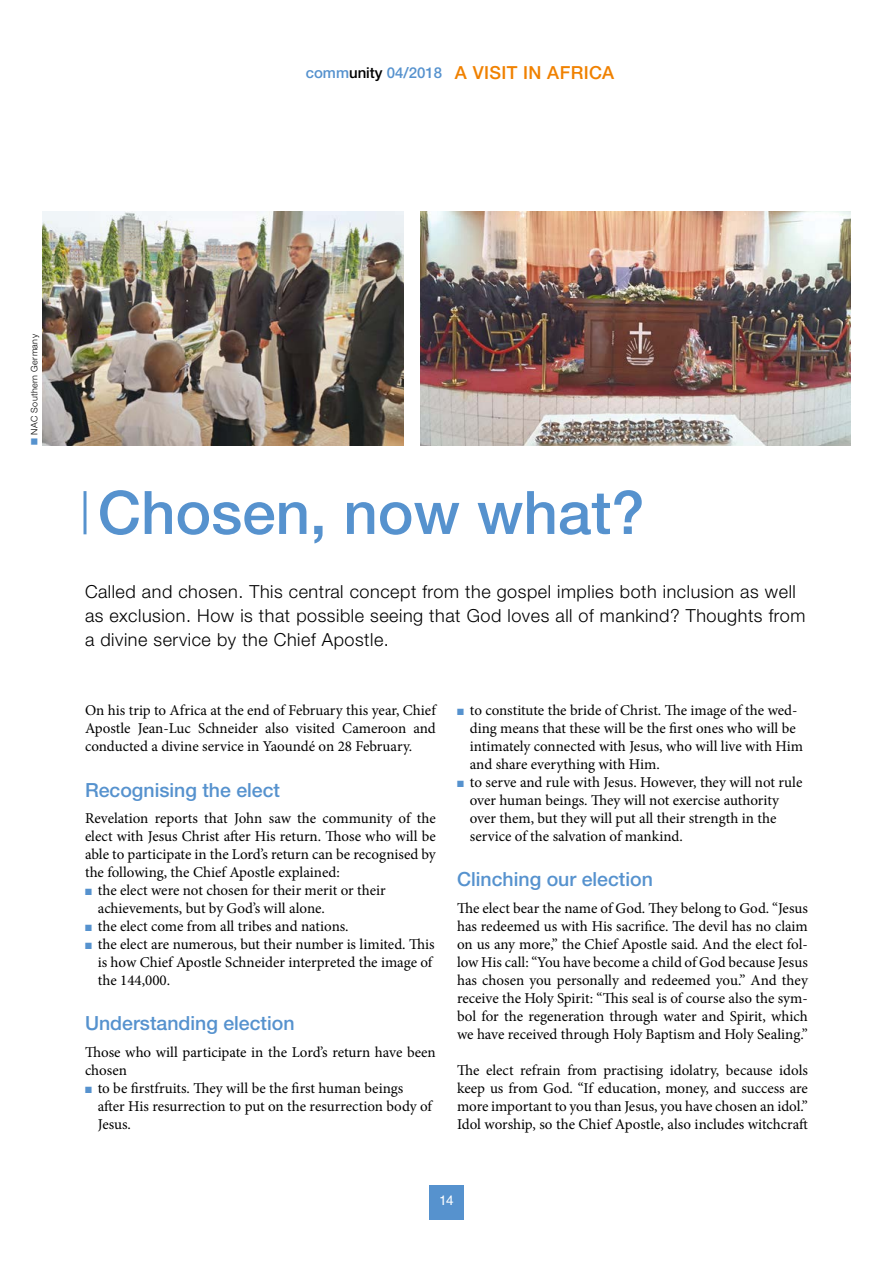
<style>
.page{position:relative;width:893px;height:1263px;background:#fff}
.page>*{position:absolute;margin:0;border:0;box-sizing:border-box;transform-origin:0 0}
.t1{font:500 60px "Helvetica Neue LTW1 G";color:#5692ce}
.t2{font:500 19.5px "Helvetica Neue LTW1 G";color:#5692ce}
.t3{font:300 18px/24px "Helvetica Neue LTW1 G";letter-spacing:.03em;color:#000}
.t4{font:500 18px "Helvetica Neue LTW1 G";letter-spacing:.02em;color:#f08100}
.t5{font:15px/18px "Minion Pro";color:#000}
.t6{font:300 13.5px "Helvetica Neue LTW1 G";color:#fff}
.t7{font:300 9px "Helvetica Neue LTW1 G";letter-spacing:.04em;color:#000}
.s1{font-size:15px;color:#5692ce}
.s2{font-size:15px;color:#000}
.s3{color:#5692ce}
.s4{font-family:"Helvetica LT Std";font-weight:400}
</style>
<div class="page">
<div style="left:429px;top:1185px;width:35px;height:34px;background:#5692ce"></div>
<img style="left:42px;top:211px;width:362px;height:234px">
<hr style="left:84px;top:491px;width:3px;height:43px;background:#5692ce">
<img style="left:421px;top:211px;width:429px;height:234px">
<p class="t4" style="left:306px;top:61px;width:310px"><span class="s1">comm</span><span class="s2">unity</span> <span class="s1">04/2018</span> A VISIT IN AFRICA</p>
<p class="t7" style="left:29px;top:445px;width:112px;rotate:-90deg"><span class="s3">■</span> NAC Southern Germany</p>
<h1 class="t1" style="left:98px;top:476px;width:548px">Chosen, now what?</h1>
<p class="t3" style="left:85px;top:580px;width:722px">Called and chosen. This central concept from the gospel implies both inclusion as well as exclusion. How is that possible seeing that God loves all of mankind? Thoughts from a divine service by the Chief Apostle.</p>
<p class="t5" style="left:85px;top:701px;width:352px;text-align:justify">On his trip to Africa at the end of February this year, Chief Apostle Jean-Luc Schneider also visited Cameroon and conducted a divine service in Yaoundé on 28 February.</p>
<h2 class="t2" style="left:85px;top:778px;width:197px">Recognising the elect</h2>
<p class="t5" style="left:85px;top:809px;width:352px;text-align:justify">Revelation reports that John saw the community of the elect with Jesus Christ after His return. Those who will be able to participate in the Lord’s return can be recognised by the following, the Chief Apostle explained:</p>
<p class="t5" style="left:98px;top:881px;width:289px;text-indent:-13px"><span class="s3">■</span> the elect were not chosen for their merit or their achievements, but by God’s will alone.</p>
<p class="t5" style="left:85px;top:917px;width:265px"><span class="s3">■</span> the elect come from all tribes and nations.</p>
<p class="t5" style="left:98px;top:935px;width:338px;text-indent:-13px"><span class="s3">■</span> the elect are numerous, but their number is limited. This is how Chief Apostle Schneider interpreted the image of the 144,000.</p>
<h2 class="t2" style="left:85px;top:1011px;width:211px">Understanding election</h2>
<p class="t5" style="left:85px;top:1043px;width:352px">Those who will participate in the Lord’s return have been chosen</p>
<p class="t5" style="left:98px;top:1079px;width:336px;text-indent:-13px"><span class="s3">■</span> to be firstfruits. They will be the first human beings after His resurrection to put on the resurrection body of<br>Jesus.</p>
<p class="t5" style="left:470px;top:701px;width:335px;text-indent:-13px"><span class="s3">■</span> to constitute the bride of Christ. The image of the wed&shy;ding means that these will be the first ones who will be intimately connected with Jesus, who will live with Him and share everything with Him.</p>
<p class="t5" style="left:470px;top:773px;width:334px;text-indent:-13px"><span class="s3">■</span> to serve and rule with Jesus. However, they will not rule over human beings. They will not exercise authority over them, but they will put all their strength in the service of the salvation of mankind.</p>
<h2 class="t2" style="left:457px;top:867px;width:197px">Clinching our election</h2>
<p class="t5" style="left:457px;top:899px;width:352px;text-align:justify">The elect bear the name of God. They belong to God. “Jesus has redeemed us with His sacrifice. The devil has no claim on us any more,” the Chief Apostle said. And the elect fol&shy;low His call: “You have become a child of God because Jesus has chosen you personally and redeemed you.” And they receive the Holy Spirit: “This seal is of course also the sym&shy;bol for the regeneration through water and Spirit, which we have received through Holy Baptism and Holy Sealing.”</p>
<p class="t5" style="left:457px;top:1061px;width:352px;text-align:justify">The elect refrain from practising idolatry, because idols keep us from God. “If education, money, and success are more important to you than Jesus, you have chosen an idol.” Idol worship, so the Chief Apostle, also includes witchcraft</p>
<p class="t6" style="left:439px;top:1189px;width:17px">14<span class="s4">14</span></p>
</div>
